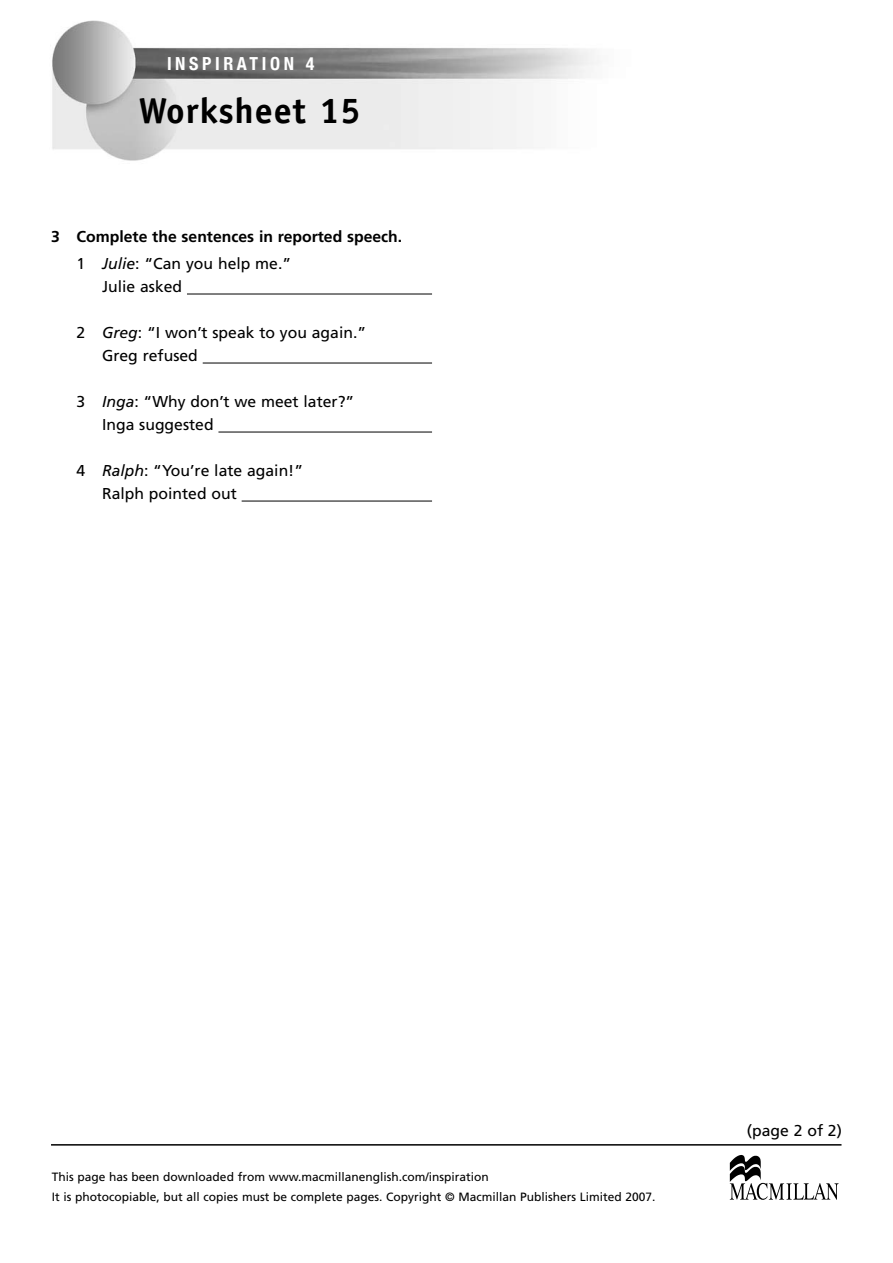
<style>
.page{position:relative;width:893px;height:1263px;background:#fff}
.page>*{position:absolute;margin:0;border:0;box-sizing:border-box;transform-origin:0 0}
.t1{font:700 36px "Officina Sans";letter-spacing:.025em;color:#000}
.t2{font:700 condensed 18px "Helvetica Neue";letter-spacing:.2em;color:#fff}
.t3{font:15.75px/23px "Frutiger";color:#000}
.t4{font:700 15.75px/27.3px "Frutiger";color:#000}
.t5{font:12px/20.2px "Frutiger";color:#000}
.s1{font-weight:400}
.s2{font-weight:400;font-style:italic}
.s3{font-style:italic}
</style>
<div class="page">
<hr style="left:51px;top:1144px;width:790px;height:1px;background:#000">
<svg style="left:730px;top:1155px;width:109px;height:45px"></svg>
<img style="left:52px;top:20px;width:547px;height:141px">
<hr style="left:187px;top:294px;width:245px;height:1px;background:#000">
<hr style="left:203px;top:363px;width:229px;height:1px;background:#000">
<hr style="left:218px;top:432px;width:214px;height:1px;background:#000">
<hr style="left:242px;top:501px;width:190px;height:1px;background:#000">
<h2 class="t2" style="left:167px;top:52px;width:149px">INSPI RATI ON 4</h2>
<h1 class="t1" style="left:139px;top:88px;width:223px">Worksheet 15</h1>
<h3 class="t4" style="left:77px;top:223px;width:327px;text-indent:-26px">3 Complete the sentences in reported speech.<br><span class="s1">1</span> <span class="s2">Julie</span><span class="s1">: “Can you help me.”</span></h3>
<h3 class="t3" style="left:102px;top:275px;width:82px">Julie asked</h3>
<h3 class="t3" style="left:102px;top:321px;width:266px;text-indent:-26px">2 <span class="s3">Greg</span>: “I won’t speak to you again.”<br>Greg refused</h3>
<h3 class="t3" style="left:102px;top:390px;width:254px;text-indent:-26px">3 <span class="s3">Inga</span>: “Why don’t we meet later?”<br>Inga suggested</h3>
<h3 class="t3" style="left:102px;top:459px;width:203px;text-indent:-26px">4 <span class="s3">Ralph</span>: “You’re late again!”<br>Ralph pointed out</h3>
<p class="t5" style="left:52px;top:1166px;width:605px">This page has been downloaded from www.macmillanenglish.com/inspiration<br>It is photocopiable, but all copies must be complete pages. Copyright © Macmillan Publishers Limited 2007.</p>
<h3 class="t3" style="left:747px;top:1119px;width:96px">(page 2 of 2)</h3>
</div>
